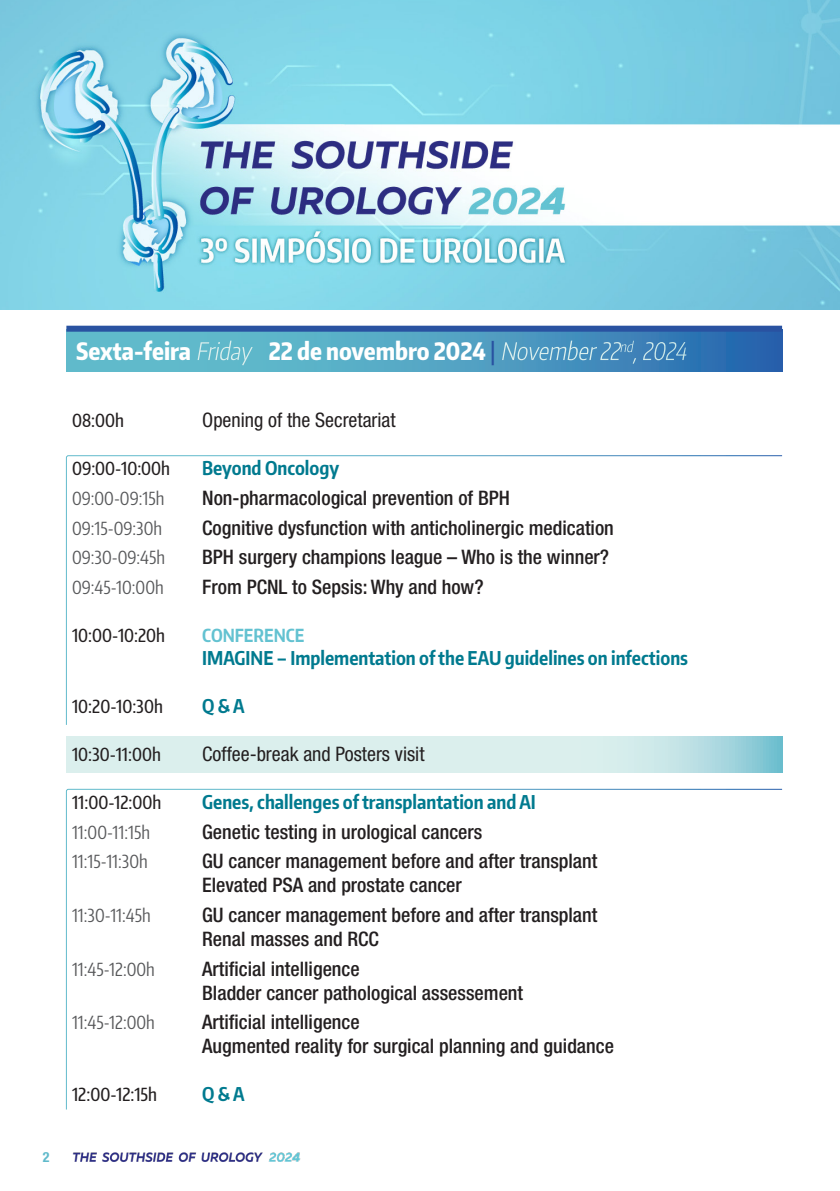
<style>
.page{position:relative;width:840px;height:1191px;background:#fff}
.page>*{position:absolute;margin:0;border:0;box-sizing:border-box;transform-origin:0 0}
.t1{font:800 24px "Encode Sans Compressed";color:#fff}
.t2{font:500 condensed 20px/24px "Helvetica Neue LT Std";color:#231f20}
.t3{font:condensed 20px "Helvetica Neue LT Std";color:#231f20}
.t4{font:700 19px "Encode Sans Compressed";color:#007a8f}
.t5{font:18px "Encode Sans Compressed";color:#57585a}
.t6{font:500 18px "Encode Sans Compressed";color:#231f20}
.t7{font:700 18px "Encode Sans Compressed";color:#63c2d1}
.t8{font:700 condensed 14px "Helvetica Neue LT Std";color:#60bacb}
.s1{font-weight:300;font-style:italic}
.s2{font-weight:500;color:#2952a1}
</style>
<div class="page">
<img style="left:72px;top:1152px;width:229px;height:10px">
<img style="left:0;top:0;width:839px;height:309px">
<svg style="left:66px;top:332px;width:715px;height:39px;background:#4d9dc1"></svg>
<div style="left:66px;top:326px;width:715px;height:6px;background:#2952a1"></div>
<svg style="left:66px;top:455px;width:716px;height:270px"></svg>
<svg style="left:66px;top:736px;width:715px;height:36px;background:#d1eaea"></svg>
<svg style="left:66px;top:789px;width:716px;height:321px"></svg>
<p class="t8" style="left:43px;top:1148px;width:8px">2</p>
<p class="t1" style="left:76px;top:335px;width:616px">Sexta-feira <span class="s1">Friday</span> 22 de novembro 2024 <span class="s2">|</span> <span class="s1">November22</span><sup>nd</sup><span class="s1">,2024</span></p>
<p class="t6" style="left:72px;top:409px;width:53px">08:00h</p>
<p class="t3" style="left:202px;top:408px;width:195px">Opening of the Secretariat</p>
<p class="t6" style="left:72px;top:457px;width:99px">09:00-10:00h</p>
<p class="t4" style="left:202px;top:456px;width:138px">Beyond Oncology</p>
<p class="t5" style="left:72px;top:486px;width:94px">09:00-09:15h</p>
<p class="t2" style="left:202px;top:485px;width:309px">Non-pharmacological prevention of BPH</p>
<p class="t5" style="left:72px;top:516px;width:91px">09:15-09:30h</p>
<p class="t2" style="left:202px;top:515px;width:413px">Cognitive dysfunction with anticholinergic medication</p>
<p class="t5" style="left:72px;top:546px;width:94px">09:30-09:45h</p>
<p class="t2" style="left:202px;top:545px;width:408px">BPH surgery champions league – Who is the winner?</p>
<p class="t5" style="left:72px;top:575px;width:93px">09:45-10:00h</p>
<p class="t2" style="left:202px;top:574px;width:283px">From PCNL to Sepsis: Why and how?</p>
<p class="t6" style="left:72px;top:623px;width:95px">10:00-10:20h</p>
<p class="t7" style="left:202px;top:623px;width:104px">CONFERENCE</p>
<p class="t4" style="left:202px;top:645px;width:487px">IMAGINE – Implementation of the EAU guidelines on infections</p>
<p class="t6" style="left:72px;top:694px;width:92px">10:20-10:30h</p>
<p class="t4" style="left:202px;top:693px;width:44px">Q &amp; A</p>
<p class="t6" style="left:72px;top:742px;width:90px">10:30-11:00h</p>
<p class="t3" style="left:202px;top:742px;width:224px">Coffee-break and Posters visit</p>
<p class="t6" style="left:72px;top:790px;width:91px">11:00-12:00h</p>
<p class="t4" style="left:202px;top:789px;width:335px">Genes, challenges of transplantation and AI</p>
<p class="t5" style="left:72px;top:820px;width:79px">11:00-11:15h</p>
<p class="t2" style="left:202px;top:819px;width:281px">Genetic testing in urological cancers</p>
<p class="t5" style="left:72px;top:849px;width:77px">11:15-11:30h</p>
<p class="t2" style="left:202px;top:849px;width:396px">GU cancer management before and after transplant<br>Elevated PSA and prostate cancer</p>
<p class="t5" style="left:72px;top:903px;width:80px">11:30-11:45h</p>
<p class="t2" style="left:202px;top:902px;width:396px">GU cancer management before and after transplant<br>Renal masses and RCC</p>
<p class="t5" style="left:72px;top:957px;width:84px">11:45-12:00h</p>
<p class="t2" style="left:202px;top:956px;width:322px">Artificial intelligence<br>Bladder cancer pathological assessement</p>
<p class="t5" style="left:72px;top:1010px;width:84px">11:45-12:00h</p>
<p class="t2" style="left:202px;top:1010px;width:413px">Artificial intelligence<br>Augmented reality for surgical planning and guidance</p>
<p class="t6" style="left:72px;top:1082px;width:86px">12:00-12:15h</p>
<p class="t4" style="left:202px;top:1081px;width:44px">Q &amp; A</p>
</div>
